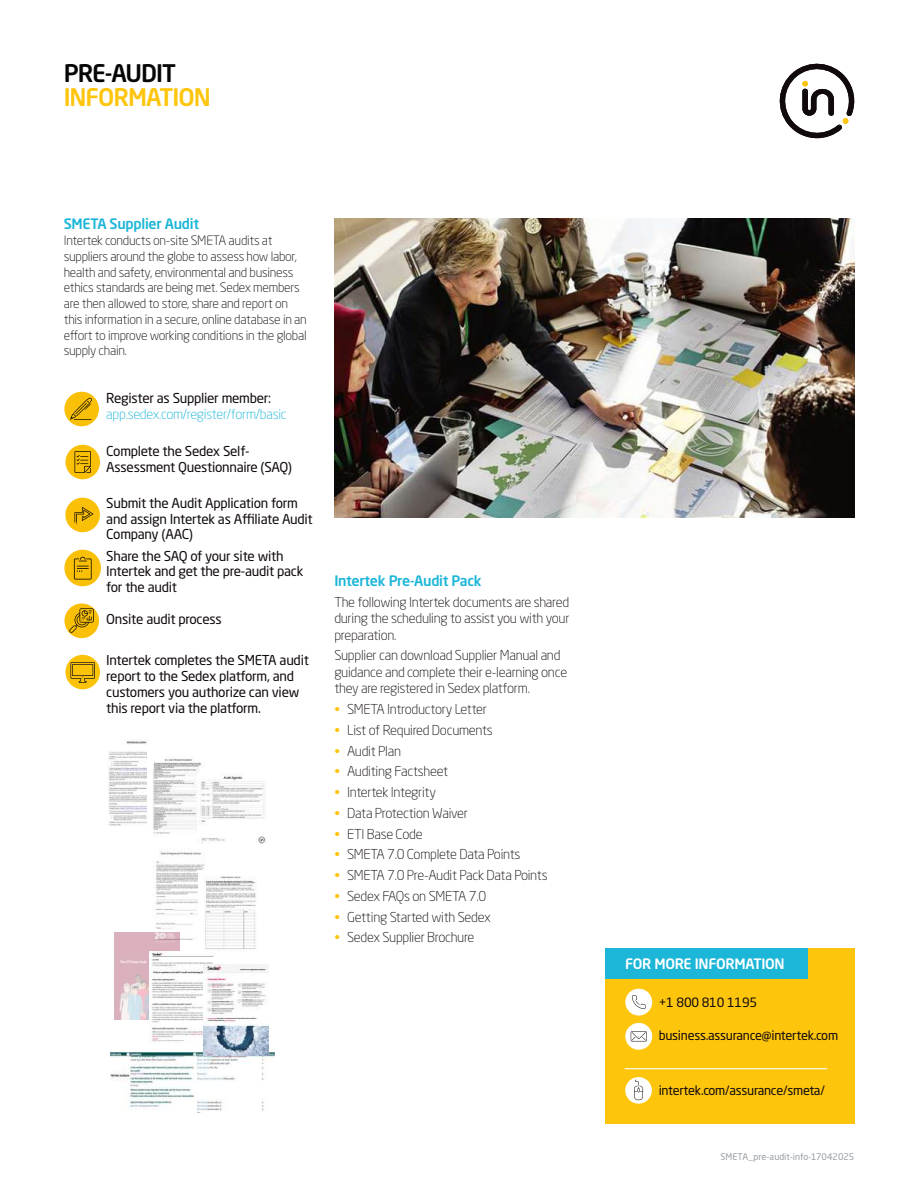
<style>
.page{position:relative;width:918px;height:1188px;background:#fff}
.page>*{position:absolute;margin:0;border:0;box-sizing:border-box;transform-origin:0 0}
.t1{font:500 24px "Neo Sans Std";letter-spacing:-.045em;color:#fec50d}
.t2{font:500 24px "Neo Sans Std";letter-spacing:-.045em;color:#050605}
.t3{font:500 14.25px "Neo Sans Std";letter-spacing:-.02em;color:#1cb6d8}
.t4{font:500 14.25px "Neo Sans Std";letter-spacing:-.02em;color:#fff}
.t5{font:300 13.5px/16.5px "Neo Sans Std";letter-spacing:-.02em;color:#110a0c;text-align:justify}
.t6{font:13.5px/15.8px "Neo Sans Std";letter-spacing:-.02em;color:#110a0c}
.t7{font:300 13.5px "Neo Sans Std";letter-spacing:-.02em;color:#1cb6d8}
.t8{font:300 12.75px/15.8px "Neo Sans Std";letter-spacing:-.02em;color:#110a0c}
.t9{font:12.75px "Neo Sans Std";letter-spacing:-.02em;color:#110a0c}
.t10{font:9px "Neo Sans Std";color:#969da3}
.s1{color:#fec50d}
</style>
<div class="page">
<div style="left:605px;top:948px;width:249px;height:176px;background:#fec50d"></div>
<div style="left:605px;top:948px;width:202px;height:31px;background:#1cb6d8"></div>
<hr style="left:625px;top:1068px;width:202px;height:1px;background:#fff">
<div style="left:625px;top:989px;width:27px;height:27px;background:#fff;border-radius:50%"></div>
<svg style="left:632px;top:995px;width:14px;height:14px"></svg>
<div style="left:625px;top:1023px;width:27px;height:27px;background:#fff;border-radius:50%"></div>
<svg style="left:631px;top:1031px;width:16px;height:10px"></svg>
<div style="left:625px;top:1077px;width:27px;height:27px;background:#fff;border-radius:50%"></div>
<svg style="left:634px;top:1080px;width:9px;height:20px"></svg>
<img style="left:334px;top:218px;width:520px;height:299px">
<svg style="left:780px;top:64px;width:74px;height:74px"></svg>
<div style="left:64px;top:392px;width:35px;height:34px;background:#fac008;border-radius:50%"></div>
<svg style="left:70px;top:398px;width:22px;height:22px"></svg>
<div style="left:65px;top:655px;width:35px;height:34px;background:#fac30a;border-radius:50%"></div>
<svg style="left:70px;top:662px;width:25px;height:21px"></svg>
<svg style="left:64px;top:603px;width:35px;height:35px"></svg>
<svg style="left:69px;top:608px;width:25px;height:25px"></svg>
<div style="left:64px;top:550px;width:37px;height:36px;background:#fac008;border-radius:50%"></div>
<svg style="left:74px;top:557px;width:18px;height:23px"></svg>
<div style="left:65px;top:498px;width:35px;height:34px;background:#fac008;border-radius:50%"></div>
<svg style="left:75px;top:507px;width:18px;height:17px"></svg>
<div style="left:65px;top:445px;width:35px;height:34px;background:#fac008;border-radius:50%"></div>
<svg style="left:75px;top:451px;width:16px;height:22px"></svg>
<img style="left:111px;top:1052px;width:164px;height:61px">
<img style="left:108px;top:739px;width:40px;height:87px">
<img style="left:147px;top:750px;width:55px;height:84px">
<img style="left:197px;top:774px;width:70px;height:69px">
<img style="left:147px;top:850px;width:58px;height:94px">
<img style="left:114px;top:933px;width:65px;height:86px">
<img style="left:199px;top:870px;width:57px;height:79px">
<img style="left:150px;top:951px;width:65px;height:92px">
<img style="left:203px;top:965px;width:65px;height:90px">
<h1 class="t2" style="left:64px;top:58px;width:114px">PRE-AUDIT</h1>
<h1 class="t1" style="left:64px;top:82px;width:149px">INFORMATION</h1>
<p class="t3" style="left:64px;top:215px;width:137px">SMETA Supplier Audit</p>
<p class="t8" style="left:64px;top:232px;width:245px">Intertek conducts on-site SMETA audits at suppliers around the globe to assess how labor, health and safety, environmental and business ethics standards are being met. Sedex members are then allowed to store, share and report on this information in a secure, online database in an effort to improve working conditions in the global supply chain.</p>
<p class="t6" style="left:106px;top:390px;width:166px">Register as Supplier member:</p>
<p class="t7" style="left:106px;top:406px;width:182px">app.sedex.com/register/form/basic</p>
<p class="t6" style="left:106px;top:443px;width:187px">Complete the Sedex Self-<br>Assessment Questionnaire (SAQ)</p>
<p class="t6" style="left:106px;top:495px;width:208px">Submit the Audit Application form and assign Intertek as Affiliate Audit<br>Company (AAC)</p>
<p class="t6" style="left:106px;top:548px;width:199px">Share the SAQ of your site with<br>Intertek and get the pre-audit pack for the audit</p>
<p class="t6" style="left:106px;top:611px;width:117px">Onsite audit process</p>
<p class="t6" style="left:106px;top:652px;width:204px">Intertek completes the SMETA audit report to the Sedex platform, and customers you authorize can view this report via the platform.</p>
<p class="t3" style="left:334px;top:572px;width:149px">Intertek Pre-Audit Pack</p>
<p class="t5" style="left:334px;top:593px;width:237px">The following Intertek documents are shared during the scheduling to assist you with your preparation.</p>
<p class="t5" style="left:334px;top:647px;width:234px;text-align:left">Supplier can download Supplier Manual and guidance and complete their e-learning once they are registered in Sedex platform.</p>
<p class="t5" style="left:334px;top:701px;width:154px"><span class="s1">•</span> SMETA Introductory Letter</p>
<p class="t5" style="left:334px;top:721px;width:160px"><span class="s1">•</span> List of Required Documents</p>
<p class="t5" style="left:334px;top:742px;width:68px"><span class="s1">•</span> Audit Plan</p>
<p class="t5" style="left:334px;top:763px;width:115px"><span class="s1">•</span> Auditing Factsheet</p>
<p class="t5" style="left:334px;top:784px;width:103px"><span class="s1">•</span> Intertek Integrity</p>
<p class="t5" style="left:334px;top:805px;width:135px"><span class="s1">•</span> Data Protection Waiver</p>
<p class="t5" style="left:334px;top:825px;width:90px"><span class="s1">•</span> ETI Base Code</p>
<p class="t5" style="left:334px;top:846px;width:188px"><span class="s1">•</span> SMETA 7.0 Complete Data Points</p>
<p class="t5" style="left:334px;top:867px;width:215px"><span class="s1">•</span> SMETA 7.0 Pre-Audit Pack Data Points</p>
<p class="t5" style="left:334px;top:888px;width:153px"><span class="s1">•</span> Sedex FAQs on SMETA 7.0</p>
<p class="t5" style="left:334px;top:908px;width:158px"><span class="s1">•</span> Getting Started with Sedex</p>
<p class="t5" style="left:334px;top:929px;width:142px"><span class="s1">•</span> Sedex Supplier Brochure</p>
<p class="t4" style="left:625px;top:955px;width:161px">FOR MORE INFORMATION</p>
<p class="t9" style="left:659px;top:995px;width:100px">+1 800 810 1195</p>
<p class="t9" style="left:659px;top:1027px;width:181px">business.assurance@intertek.com</p>
<p class="t9" style="left:659px;top:1083px;width:168px">intertek.com/assurance/smeta/</p>
<p class="t10" style="left:721px;top:1151px;width:135px">SMETA_pre-audit-info-17042025</p>
</div>
